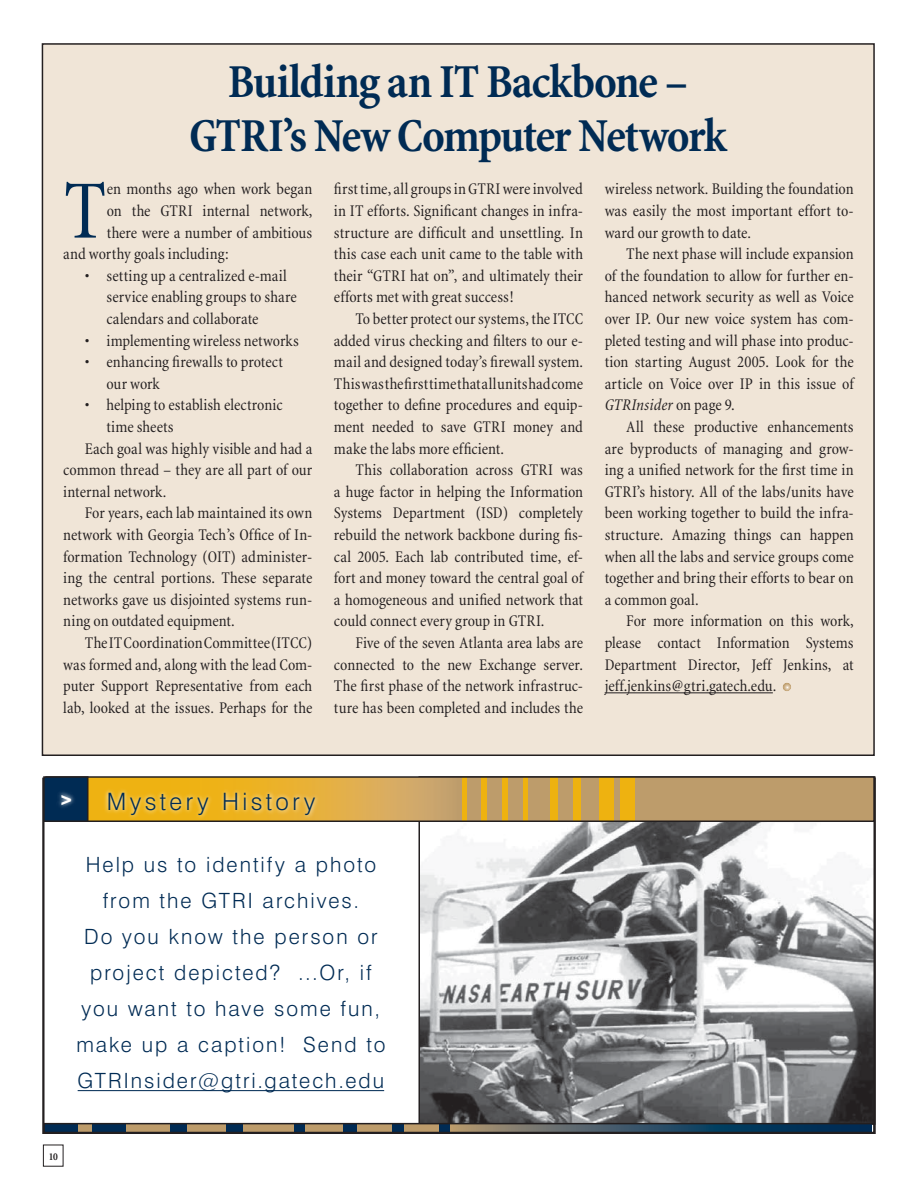
<style>
.page{position:relative;width:918px;height:1188px;background:#fff}
.page>*{position:absolute;margin:0;border:0;box-sizing:border-box;transform-origin:0 0}
.t1{font:condensed 84.15px "Minion";color:#002b54}
.t2{font:700 condensed 48px/54px "Minion";letter-spacing:-.03em;color:#002b54;text-align:center}
.t3{font:300 24px "Swiss 721 BT";letter-spacing:.14em;color:#002b54}
.t4{font:300 21px/36px "Swiss 721 BT";letter-spacing:.095em;color:#002b54;text-align:center}
.t5{font:condensed 16.5px/21.6px "Minion";color:#231f20;text-align:justify}
.t6{font:700 condensed 10.5px "Minion";color:#231f20}
.s1{font-style:italic}
</style>
<div class="page">
<img style="left:421px;top:822px;width:452px;height:300px">
<svg style="left:449px;top:1126px;width:423px;height:5px;background:#395464"></svg>
<div style="left:44px;top:1124px;width:405px;height:9px;background:#bd9c6b"></div>
<div style="left:44px;top:1124px;width:33px;height:9px;background:#002b54"></div>
<div style="left:92px;top:1124px;width:33px;height:9px;background:#002b54"></div>
<div style="left:170px;top:1124px;width:17px;height:9px;background:#002b54"></div>
<div style="left:226px;top:1124px;width:16px;height:9px;background:#002b54"></div>
<div style="left:294px;top:1124px;width:10px;height:9px;background:#002b54"></div>
<div style="left:343px;top:1124px;width:13px;height:9px;background:#002b54"></div>
<div style="left:392px;top:1124px;width:12px;height:9px;background:#002b54"></div>
<div style="left:439px;top:1124px;width:10px;height:9px;background:#002b54"></div>
<div style="left:43px;top:1123px;width:832px;height:11px;border:2px solid #231f20"></div>
<div style="left:42px;top:44px;width:832px;height:711px;background:#f0e5d7"></div>
<hr style="left:605px;top:692px;width:168px;height:1px;background:#231f20">
<svg style="left:783px;top:683px;width:8px;height:8px"></svg>
<div style="left:46px;top:777px;width:828px;height:44px;background:#bd9c6b"></div>
<svg style="left:88px;top:779px;width:350px;height:40px;background:#dfad45"></svg>
<div style="left:620px;top:777px;width:14px;height:44px;background:#eeb210"></div>
<div style="left:600px;top:777px;width:14px;height:44px;background:#eeb210"></div>
<div style="left:574px;top:777px;width:7px;height:44px;background:#eeb210"></div>
<div style="left:550px;top:777px;width:7px;height:44px;background:#eeb210"></div>
<hr style="left:524px;top:777px;width:4px;height:44px;background:#eeb210">
<div style="left:502px;top:777px;width:5px;height:44px;background:#eeb210"></div>
<div style="left:481px;top:777px;width:5px;height:44px;background:#eeb210"></div>
<div style="left:462px;top:777px;width:5px;height:44px;background:#eeb210"></div>
<div style="left:45px;top:776px;width:830px;height:46px;border:2px solid #231f20"></div>
<svg style="left:103px;top:787px;width:217px;height:33px;background:#eeb830"></svg>
<div style="left:44px;top:777px;width:44px;height:44px;background:#002b54"></div>
<div style="left:43px;top:776px;width:45px;height:46px;border:2px solid #231f20"></div>
<svg style="left:58px;top:792px;width:16px;height:16px"></svg>
<hr style="left:78px;top:1090px;width:306px;height:1px;background:#002b54">
<h2 class="t2" style="left:189px;top:56px;width:540px">Building an IT Backbone –<br>GTRI’s New Computer Network</h2>
<h1 class="t1" style="left:63px;top:167px;width:45px">T</h1>
<p class="t5" style="left:107px;top:179px;width:207px">en months ago when work began</p>
<p class="t5" style="left:107px;top:200px;width:207px">on the GTRI internal network,</p>
<p class="t5" style="left:107px;top:222px;width:207px">there were a number of ambitious</p>
<p class="t5" style="left:63px;top:244px;width:167px">and worthy goals including:</p>
<p class="t5" style="left:106px;top:265px;width:192px;text-align:left;text-indent:-22px">• setting up a centralized e-mail service enabling groups to share calendars and collaborate</p>
<p class="t5" style="left:85px;top:330px;width:216px">• implementing wireless networks</p>
<p class="t5" style="left:106px;top:352px;width:178px;text-indent:-22px">• enhancing firewalls to protect our work</p>
<p class="t5" style="left:85px;top:395px;width:199px">• helping to establish electronic</p>
<p class="t5" style="left:106px;top:416px;width:69px">time sheets</p>
<p class="t5" style="left:85px;top:438px;width:229px">Each goal was highly visible and had a</p>
<p class="t5" style="left:63px;top:460px;width:251px">common thread – they are all part of our</p>
<p class="t5" style="left:63px;top:481px;width:105px">internal network.</p>
<p class="t5" style="left:85px;top:503px;width:229px">For years, each lab maintained its own</p>
<p class="t5" style="left:63px;top:524px;width:251px">network with Georgia Tech’s Office of In-</p>
<p class="t5" style="left:63px;top:546px;width:251px">formation Technology (OIT) administer-</p>
<p class="t5" style="left:63px;top:568px;width:251px">ing the central portions. These separate</p>
<p class="t5" style="left:63px;top:589px;width:251px">networks gave us disjointed systems run-</p>
<p class="t5" style="left:63px;top:611px;width:173px">ning on outdated equipment.</p>
<p class="t5" style="left:85px;top:632px;width:229px">The IT Coordination Committee (ITCC)</p>
<p class="t5" style="left:63px;top:654px;width:251px">was formed and, along with the lead Com-</p>
<p class="t5" style="left:63px;top:676px;width:251px">puter Support Representative from each</p>
<p class="t5" style="left:63px;top:697px;width:251px">lab, looked at the issues. Perhaps for the</p>
<p class="t5" style="left:334px;top:179px;width:251px">first time, all groups in GTRI were involved in IT efforts. Significant changes in infra&shy;structure are difficult and unsettling. In this case each unit came to the table with their “GTRI hat on”, and ultimately their efforts met with great success!</p>
<p class="t5" style="left:334px;top:308px;width:251px;text-indent:22px">To better protect our systems, the ITCC added virus checking and filters to our e&shy;mail and designed today’s firewall system.<br>This was the first time that all units had come together to define procedures and equip&shy;ment needed to save GTRI money and make the labs more efficient.</p>
<p class="t5" style="left:334px;top:460px;width:251px;text-indent:22px">This collaboration across GTRI was a huge factor in helping the Information Systems Department (ISD) completely rebuild the network backbone during fis&shy;cal 2005. Each lab contributed time, ef&shy;fort and money toward the central goal of a homogeneous and unified network that could connect every group in GTRI.</p>
<p class="t5" style="left:334px;top:632px;width:251px;text-indent:22px">Five of the seven Atlanta area labs are connected to the new Exchange server.<br>The first phase of the network infrastruc&shy;ture has been completed and includes the</p>
<p class="t5" style="left:605px;top:179px;width:251px">wireless network. Building the foundation was easily the most important effort to&shy;ward our growth to date.</p>
<p class="t5" style="left:605px;top:244px;width:251px;text-indent:22px">The next phase will include expansion of the foundation to allow for further en&shy;hanced network security as well as Voice over IP. Our new voice system has com&shy;pleted testing and will phase into produc&shy;tion starting August 2005. Look for the article on Voice over IP in this issue of <span class="s1">GTRInsider</span> on page 9.</p>
<p class="t5" style="left:605px;top:416px;width:251px;text-indent:22px">All these productive enhancements are byproducts of managing and grow&shy;ing a unified network for the first time in GTRI’s history. All of the labs/units have been working together to build the infra&shy;structure. Amazing things can happen when all the labs and service groups come together and bring their efforts to bear on a common goal.</p>
<p class="t5" style="left:605px;top:611px;width:251px;text-indent:22px">For more information on this work, please contact Information Systems Department Director, Jeff Jenkins, at jeff.jenkins@gtri.gatech.edu.</p>
<h3 class="t3" style="left:59px;top:787px;width:257px"><sup>&gt;</sup> Mystery History</h3>
<p class="t4" style="left:76px;top:847px;width:311px">Help us to identify a photo from the GTRI archives.<br>Do you know the person or project depicted? …Or, if you want to have some fun, make up a caption! Send to<br>GTRInsider@gtri.gatech.edu</p>
<p class="t6" style="left:49px;top:1150px;width:11px">10</p>
</div>
